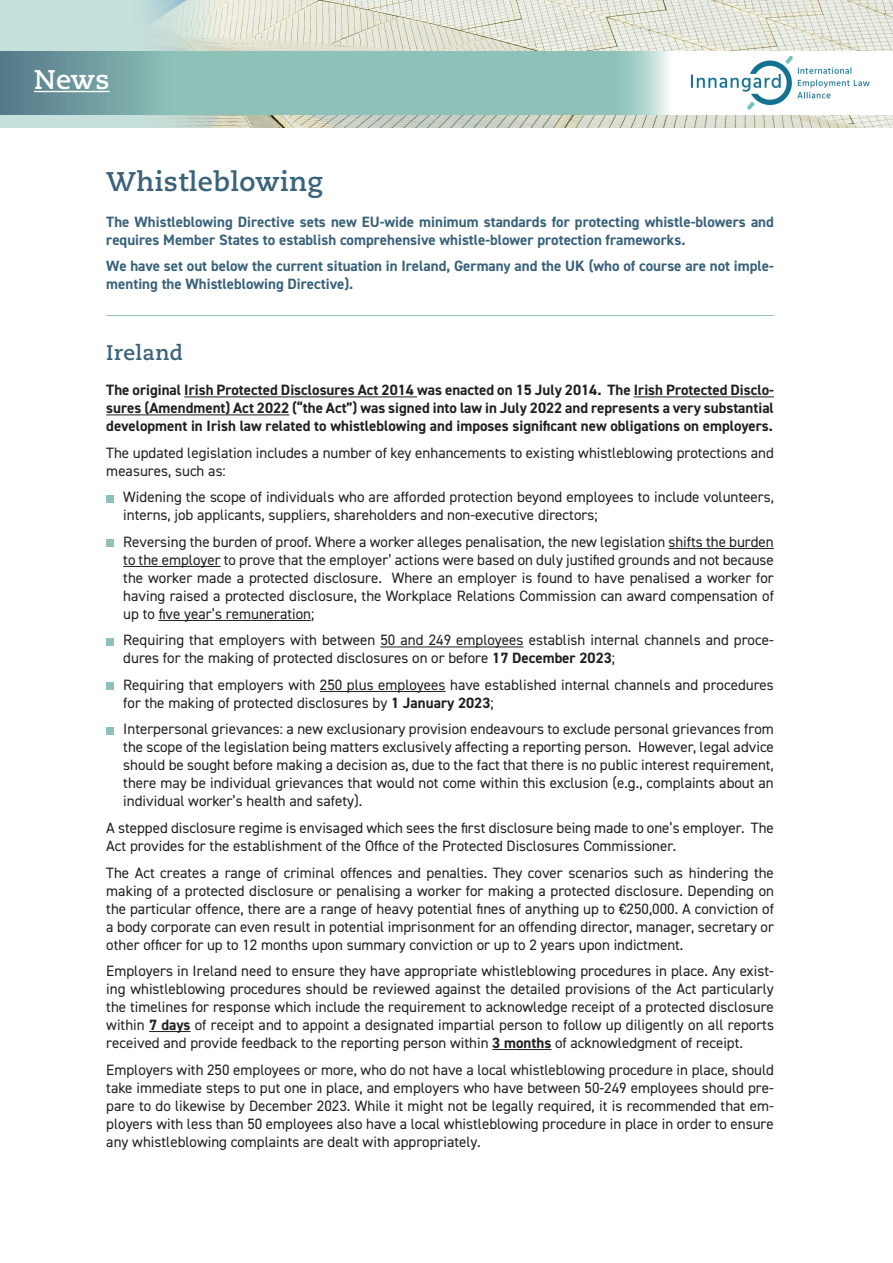
<style>
.page{position:relative;width:893px;height:1263px;background:#fff}
.page>*{position:absolute;margin:0;border:0;box-sizing:border-box;transform-origin:0 0}
.t1{font:700 27px "Caecilia LT Std";letter-spacing:.02em;color:#39627b}
.t2{font:700 27px "Caecilia LT Std";color:#fff}
.t3{font:700 21px "Caecilia LT Std";letter-spacing:.02em;color:#39627b}
.t4{font:15px/18px "DIN2014";color:#231f20}
.t5{font:700 15px/18px "DIN2014";color:#39627b}
.t6{font:700 15px/18px "DIN2014";color:#231f20;text-align:justify}
.s1{font-weight:700}
</style>
<div class="page">
<svg style="left:0;top:0;width:893px;height:128px"></svg>
<svg style="left:0;top:51px;width:607px;height:64px"></svg>
<hr style="left:184px;top:396px;width:233px;height:1px;background:#231f20">
<hr style="left:634px;top:396px;width:140px;height:1px;background:#231f20">
<hr style="left:106px;top:414px;width:183px;height:1px;background:#231f20">
<hr style="left:668px;top:548px;width:106px;height:1px;background:#231f20">
<hr style="left:123px;top:566px;width:98px;height:1px;background:#231f20">
<hr style="left:159px;top:620px;width:152px;height:1px;background:#231f20">
<hr style="left:380px;top:647px;width:144px;height:1px;background:#231f20">
<hr style="left:320px;top:691px;width:126px;height:1px;background:#231f20">
<hr style="left:149px;top:1031px;width:42px;height:1px;background:#231f20">
<hr style="left:492px;top:1049px;width:59px;height:1px;background:#231f20">
<hr style="left:106px;top:315px;width:668px;height:1px;background:#8ec2b9">
<div style="left:106px;top:495px;width:7px;height:7px;background:#8ec2b9"></div>
<div style="left:106px;top:540px;width:7px;height:7px;background:#8ec2b9"></div>
<div style="left:106px;top:638px;width:7px;height:7px;background:#8ec2b9"></div>
<div style="left:106px;top:683px;width:7px;height:7px;background:#8ec2b9"></div>
<div style="left:106px;top:727px;width:7px;height:7px;background:#8ec2b9"></div>
<svg style="left:607px;top:51px;width:286px;height:64px"></svg>
<img style="left:685px;top:51px;width:197px;height:64px">
<hr style="left:34px;top:91px;width:76px;height:1px;background:#fff">
<h1 class="t2" style="left:34px;top:63px;width:77px">News</h1>
<h1 class="t1" style="left:106px;top:166px;width:218px">Whistleblowing</h1>
<p class="t5" style="left:106px;top:212px;width:669px">The Whistleblowing Directive sets new EU-wide minimum standards for protecting whistle-blowers and requires Member States to establish comprehensive whistle-blower protection frameworks.</p>
<p class="t5" style="left:106px;top:257px;width:669px">We have set out below the current situation in Ireland, Germany and the UK (who of course are not imple&shy;menting the Whistleblowing Directive).</p>
<h2 class="t3" style="left:106px;top:341px;width:78px">Ireland</h2>
<p class="t6" style="left:106px;top:381px;width:669px">The original Irish Protected Disclosures Act 2014 was enacted on 15 July 2014. The Irish Protected Disclo&shy;sures (Amendment) Act 2022 (“the Act”) was signed into law in July 2022 and represents a very substantial development in Irish law related to whistleblowing and imposes significant new obligations on employers.</p>
<p class="t4" style="left:106px;top:443px;width:669px">The updated legislation includes a number of key enhancements to existing whistleblowing protections and measures, such as:</p>
<p class="t4" style="left:123px;top:488px;width:652px">Widening the scope of individuals who are afforded protection beyond employees to include volunteers, interns, job applicants, suppliers, shareholders and non-executive directors;</p>
<p class="t4" style="left:123px;top:532px;width:652px;text-align:justify">Reversing the burden of proof. Where a worker alleges penalisation, the new legislation shifts the burden to the employer to prove that the employer’ actions were based on duly justified grounds and not because the worker made a protected disclosure. Where an employer is found to have penalised a worker for having raised a protected disclosure, the Workplace Relations Commission can award compensation of up to five year’s remuneration;</p>
<p class="t4" style="left:123px;top:631px;width:652px">Requiring that employers with between 50 and 249 employees establish internal channels and proce&shy;dures for the making of protected disclosures on or before <span class="s1">17 December 2023</span>;</p>
<p class="t4" style="left:123px;top:675px;width:652px">Requiring that employers with 250 plus employees have established internal channels and procedures for the making of protected disclosures by <span class="s1">1 January 2023</span>;</p>
<p class="t4" style="left:123px;top:720px;width:652px;text-align:justify">Interpersonal grievances: a new exclusionary provision endeavours to exclude personal grievances from the scope of the legislation being matters exclusively affecting a reporting person. However, legal advice should be sought before making a decision as, due to the fact that there is no public interest requirement, there may be individual grievances that would not come within this exclusion (e.g., complaints about an individual worker’s health and safety).</p>
<p class="t4" style="left:106px;top:818px;width:669px">A stepped disclosure regime is envisaged which sees the first disclosure being made to one’s employer. The<br>Act provides for the establishment of the Office of the Protected Disclosures Commissioner.</p>
<p class="t4" style="left:106px;top:863px;width:669px;text-align:justify">The Act creates a range of criminal offences and penalties. They cover scenarios such as hindering the making of a protected disclosure or penalising a worker for making a protected disclosure. Depending on the particular offence, there are a range of heavy potential fines of anything up to €250,000. A conviction of a body corporate can even result in potential imprisonment for an offending director, manager, secretary or other officer for up to 12 months upon summary conviction or up to 2 years upon indictment.</p>
<p class="t4" style="left:106px;top:961px;width:669px;text-align:justify">Employers in Ireland need to ensure they have appropriate whistleblowing procedures in place. Any exist&shy;ing whistleblowing procedures should be reviewed against the detailed provisions of the Act particularly the timelines for response which include the requirement to acknowledge receipt of a protected disclosure within <span class="s1">7 days</span> of receipt and to appoint a designated impartial person to follow up diligently on all reports received and provide feedback to the reporting person within <span class="s1">3 months</span> of acknowledgment of receipt.</p>
<p class="t4" style="left:106px;top:1060px;width:669px;text-align:justify">Employers with 250 employees or more, who do not have a local whistleblowing procedure in place, should take immediate steps to put one in place, and employers who have between 50-249 employees should pre&shy;pare to do likewise by December 2023. While it might not be legally required, it is recommended that em&shy;ployers with less than 50 employees also have a local whistleblowing procedure in place in order to ensure any whistleblowing complaints are dealt with appropriately.</p>
</div>
